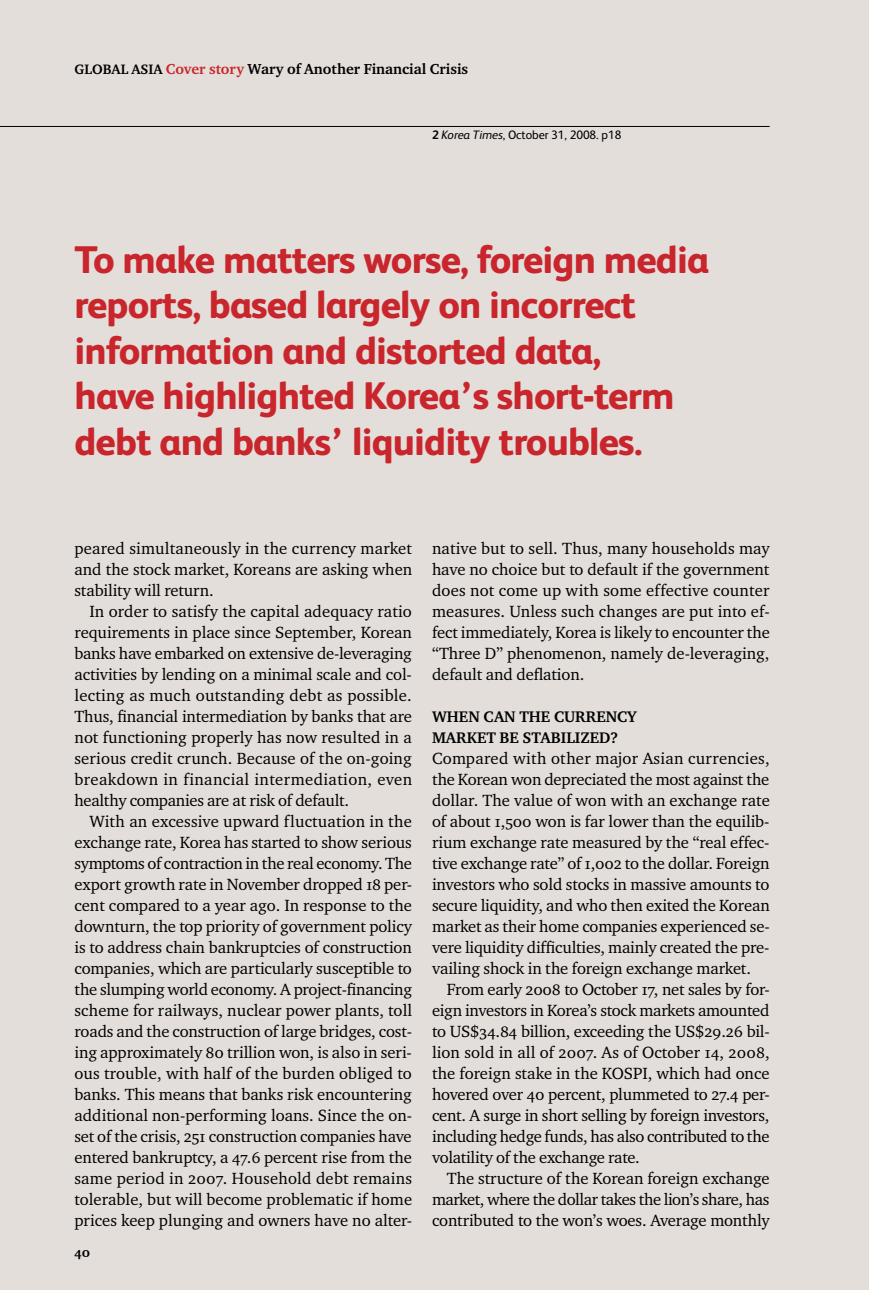
<style>
.page{position:relative;width:869px;height:1290px;background:#fff}
.page>*{position:absolute;margin:0;border:0;box-sizing:border-box;transform-origin:0 0}
.t1{font:800 38.5px/45.5px "FS Albert";letter-spacing:-.02em;color:#c9252c}
.t2{font:16.62px/21px "Charter ITC Regu OS";letter-spacing:-.01em;color:#000;text-align:justify}
.t3{font:700 15.75px/21px "Charter ITC";color:#000}
.t4{font:14.88px "Charter ITC Bold OS";color:#000}
.t5{font:14px "Charter ITC Bold OS";color:#000}
.t6{font:12.25px "FS Albert";letter-spacing:-.005em;color:#000}
.s1{font-size:14px}
.s2{color:#c9252c}
.s3{font-weight:700}
.s4{font-style:italic}
</style>
<div class="page">
<div style="left:0;top:0;width:868px;height:1290px;background:#e3deda"></div>
<hr style="left:0;top:126px;width:769px;height:1px;background:#000">
<p class="t4" style="left:74px;top:60px;width:395px"><span class="s1">global asia</span> <span class="s2">Cover story</span> Wary of Another Financial Crisis</p>
<p class="t6" style="left:432px;top:128px;width:191px"><span class="s3">2</span> <span class="s4">Korea Times</span>, October 31, 2008. p18</p>
<h1 class="t1" style="left:74px;top:236px;width:636px">To make matters worse, foreign media reports, based largely on incorrect information and distorted data,<br>have highlighted Korea’s short-term debt and banks’ liquidity troubles.</h1>
<p class="t2" style="left:74px;top:537px;width:339px">peared simultaneously in the currency market and the stock market, Koreans are asking when stability will return.</p>
<p class="t2" style="left:74px;top:600px;width:339px;text-indent:15px">In order to satisfy the capital adequacy ratio requirements in place since September, Korean banks have embarked on extensive de-leveraging activities by lending on a minimal scale and col&shy;lecting as much outstanding debt as possible.<br>Thus, financial intermediation by banks that are not functioning properly has now resulted in a serious credit crunch. Because of the on-going breakdown in financial intermediation, even healthy companies are at risk of default.</p>
<p class="t2" style="left:74px;top:810px;width:339px;text-indent:15px">With an excessive upward fluctuation in the exchange rate, Korea has started to show serious symptoms of contraction in the real economy. The export growth rate in November dropped 18 per&shy;cent compared to a year ago. In response to the downturn, the top priority of government policy is to address chain bankruptcies of construction companies, which are particularly susceptible to the slumping world economy. A project-financing scheme for railways, nuclear power plants, toll roads and the construction of large bridges, cost&shy;ing approximately 80 trillion won, is also in seri&shy;ous trouble, with half of the burden obliged to banks. This means that banks risk encountering additional non-performing loans. Since the on&shy;set of the crisis, 251 construction companies have entered bankruptcy, a 47.6 percent rise from the same period in 2007. Household debt remains tolerable, but will become problematic if home prices keep plunging and owners have no alter-</p>
<p class="t5" style="left:74px;top:1244px;width:17px">40</p>
<p class="t2" style="left:432px;top:537px;width:339px">native but to sell. Thus, many households may have no choice but to default if the government does not come up with some effective counter measures. Unless such changes are put into ef&shy;fect immediately, Korea is likely to encounter the “Three D” phenomenon, namely de-leveraging, default and deflation.</p>
<p class="t3" style="left:432px;top:705px;width:206px">WHEN CAN THE CURRENCY<br>MARKET BE STABILIZED?</p>
<p class="t2" style="left:432px;top:747px;width:339px">Compared with other major Asian currencies, the Korean won depreciated the most against the dollar. The value of won with an exchange rate of about 1,500 won is far lower than the equilib&shy;rium exchange rate measured by the “real effec&shy;tive exchange rate” of 1,002 to the dollar. Foreign investors who sold stocks in massive amounts to secure liquidity, and who then exited the Korean market as their home companies experienced se&shy;vere liquidity difficulties, mainly created the pre&shy;vailing shock in the foreign exchange market.</p>
<p class="t2" style="left:432px;top:978px;width:339px;text-indent:15px">From early 2008 to October 17, net sales by for&shy;eign investors in Korea’s stock markets amounted to US $34.84 billion, exceeding the US $29.26 bil&shy;lion sold in all of 2007. As of October 14, 2008, the foreign stake in the KOSPI</p>
<p class="t2" style="left:432px;top:1062px;width:339px;text-indent:216px">, which had once hovered over 40 percent, plummeted to 27.4 per&shy;cent. A surge in short selling by foreign investors, including hedge funds, has also contributed to the volatility of the exchange rate.</p>
<p class="t2" style="left:432px;top:1167px;width:339px;text-indent:15px">The structure of the Korean foreign exchange market, where the dollar takes the lion’s share, has contributed to the won’s woes. Average monthly</p>
</div>
